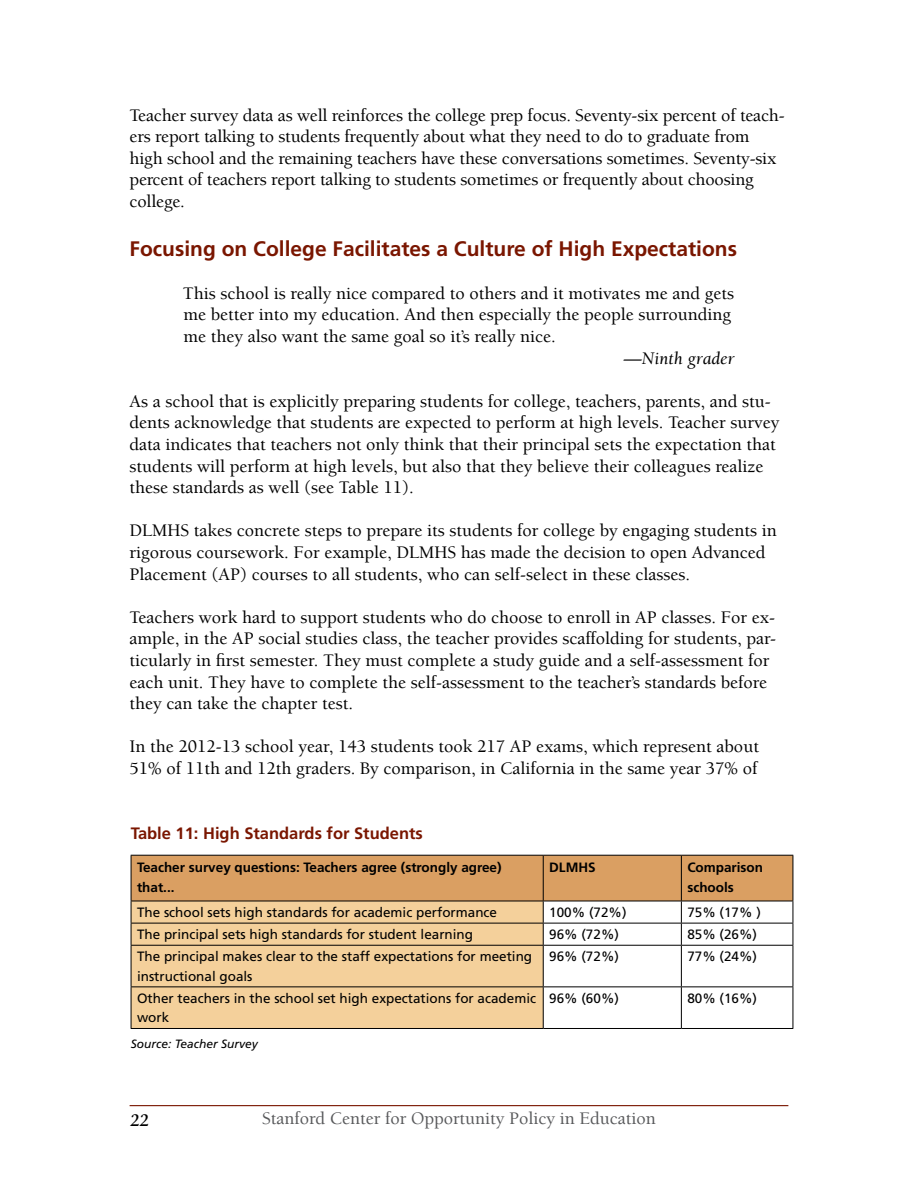
<style>
.page{position:relative;width:918px;height:1188px;background:#fff}
.page>*{position:absolute;margin:0;border:0;box-sizing:border-box;transform-origin:0 0}
.t1{font:700 21px "Frutiger LT Std";color:#7a1600}
.t2{font:500 18px/21.6px "Berkeley LT";color:#000}
.t3{font:500 18px "Berkeley LT";color:#58595b}
.t4{font:italic 18px "Berkeley LT";color:#000}
.t5{font:italic 700 18px "Berkeley LT";color:#000}
.t6{font:700 16.5px "Frutiger LT Std";color:#7a1600}
.t7{font:13.5px/19.5px "Frutiger LT Std";color:#000}
.t8{font:700 13.5px/19.5px "Frutiger LT Std";color:#000}
.t9{font:italic 12px "Frutiger LT Std";color:#000}
</style>
<div class="page">
<hr style="left:130px;top:1105px;width:658px;height:1px;background:#7a1600">
<div style="left:132px;top:946px;width:411px;height:82px;background:#f4d09b"></div>
<svg style="left:131px;top:855px;width:663px;height:90px"></svg>
<hr style="left:131px;top:945px;width:412px;height:1px;background:#000">
<hr style="left:131px;top:946px;width:1px;height:40px;background:#000">
<hr style="left:543px;top:945px;width:138px;height:1px;background:#000">
<hr style="left:543px;top:946px;width:1px;height:40px;background:#000">
<hr style="left:681px;top:945px;width:112px;height:1px;background:#000">
<hr style="left:681px;top:946px;width:1px;height:40px;background:#000">
<hr style="left:793px;top:946px;width:1px;height:40px;background:#000">
<hr style="left:131px;top:986px;width:412px;height:1px;background:#000">
<hr style="left:131px;top:987px;width:1px;height:41px;background:#000">
<hr style="left:543px;top:986px;width:138px;height:1px;background:#000">
<hr style="left:543px;top:987px;width:1px;height:41px;background:#000">
<hr style="left:681px;top:986px;width:112px;height:1px;background:#000">
<hr style="left:681px;top:987px;width:1px;height:41px;background:#000">
<hr style="left:793px;top:987px;width:1px;height:41px;background:#000">
<hr style="left:131px;top:1028px;width:412px;height:1px;background:#000">
<hr style="left:543px;top:1028px;width:138px;height:1px;background:#000">
<hr style="left:681px;top:1028px;width:112px;height:1px;background:#000">
<p class="t2" style="left:130px;top:105px;width:657px">Teacher survey data as well reinforces the college prep focus. Seventy-six percent of teach&shy;ers report talking to students frequently about what they need to do to graduate from high school and the remaining teachers have these conversations sometimes. Seventy-six percent of teachers report talking to students sometimes or frequently about choosing college.</p>
<p class="t1" style="left:130px;top:236px;width:609px">Focusing on College Facilitates a Culture of High Expectations</p>
<p class="t2" style="left:183px;top:283px;width:553px">This school is really nice compared to others and it motivates me and gets me better into my education. And then especially the people surrounding me they also want the same goal so it’s really nice.</p>
<p class="t4" style="left:624px;top:349px;width:112px">—Ninth grader</p>
<p class="t2" style="left:130px;top:391px;width:651px">As a school that is explicitly preparing students for college, teachers, parents, and stu&shy;dents acknowledge that students are expected to perform at high levels. Teacher survey data indicates that teachers not only think that their principal sets the expectation that students will perform at high levels, but also that they believe their colleagues realize these standards as well (see Table 11).</p>
<p class="t2" style="left:130px;top:520px;width:649px">DLMHS takes concrete steps to prepare its students for college by engaging students in rigorous coursework. For example, DLMHS has made the decision to open Advanced<br>Placement (AP) courses to all students, who can self-select in these classes.</p>
<p class="t2" style="left:130px;top:607px;width:648px">Teachers work hard to support students who do choose to enroll in AP classes. For ex&shy;ample, in the AP social studies class, the teacher provides scaffolding for students, par&shy;ticularly in first semester. They must complete a study guide and a self-assessment for each unit. They have to complete the self-assessment to the teacher’s standards before they can take the chapter test.</p>
<p class="t2" style="left:130px;top:736px;width:631px">In the 2012-13 school year, 143 students took 217 AP exams, which represent about<br>51% of 11th and 12th graders. By comparison, in California in the same year 37% of</p>
<p class="t6" style="left:131px;top:823px;width:294px">Table 11: High Standards for Students</p>
<p class="t8" style="left:137px;top:858px;width:366px">Teacher survey questions: Teachers agree (strongly agree) that...</p>
<p class="t8" style="left:549px;top:858px;width:48px">DLMHS</p>
<p class="t8" style="left:687px;top:858px;width:77px">Comparison schools</p>
<p class="t7" style="left:137px;top:903px;width:362px">The school sets high standards for academic performance</p>
<p class="t7" style="left:549px;top:903px;width:79px">100% (72%)</p>
<p class="t7" style="left:687px;top:903px;width:75px">75% (17% )</p>
<p class="t7" style="left:137px;top:925px;width:338px">The principal sets high standards for student learning</p>
<p class="t7" style="left:549px;top:925px;width:71px">96% (72%)</p>
<p class="t7" style="left:687px;top:925px;width:71px">85% (26%)</p>
<p class="t7" style="left:137px;top:947px;width:397px">The principal makes clear to the staff expectations for meeting instructional goals</p>
<p class="t7" style="left:549px;top:947px;width:71px">96% (72%)</p>
<p class="t7" style="left:687px;top:947px;width:71px">77% (24%)</p>
<p class="t7" style="left:137px;top:989px;width:401px">Other teachers in the school set high expectations for academic work</p>
<p class="t7" style="left:549px;top:989px;width:71px">96% (60%)</p>
<p class="t7" style="left:687px;top:989px;width:71px">80% (16%)</p>
<p class="t9" style="left:131px;top:1036px;width:129px">Source: Teacher Survey</p>
<p class="t5" style="left:130px;top:1111px;width:20px">22</p>
<p class="t3" style="left:262px;top:1109px;width:395px">Stanford Center for Opportunity Policy in Education</p>
</div>
